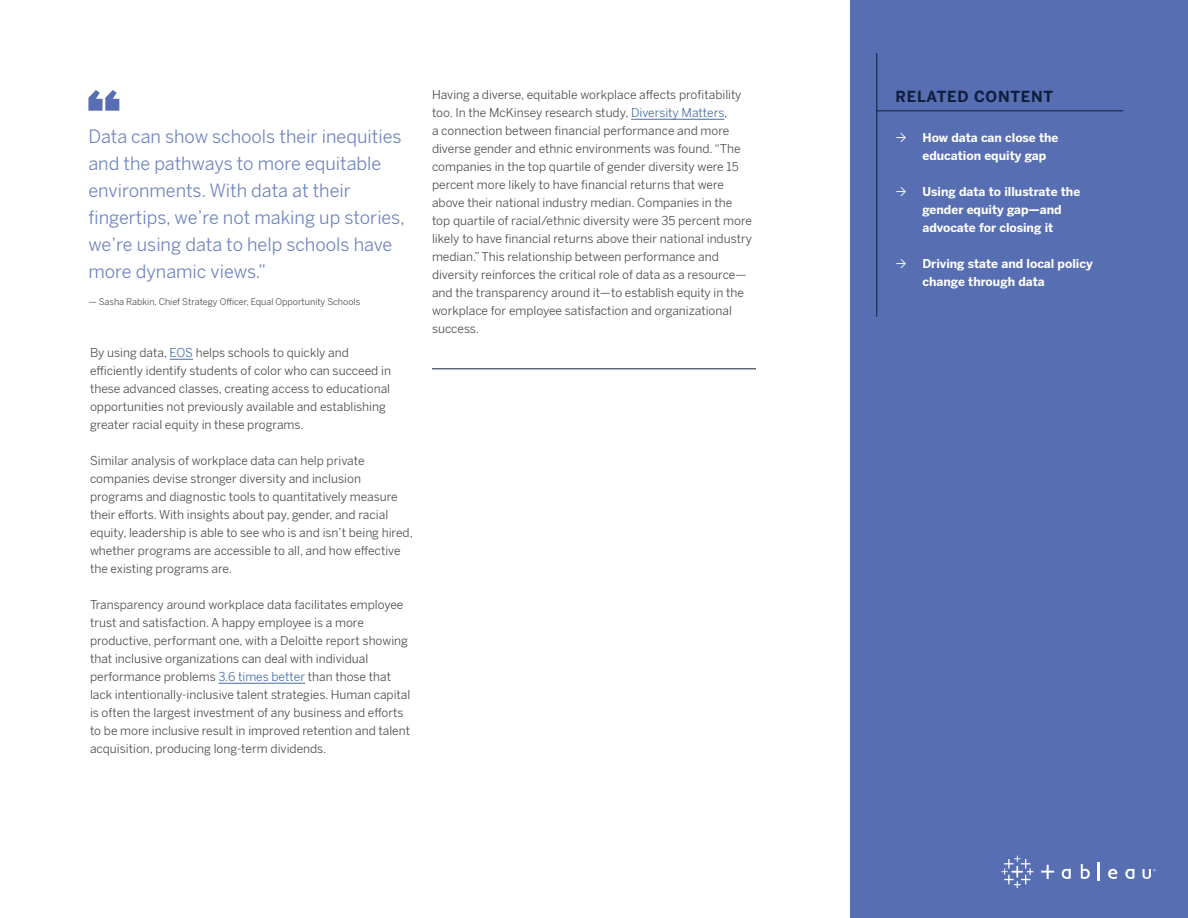
<style>
.page{position:relative;width:1188px;height:918px;background:#fff}
.page>*{position:absolute;margin:0;border:0;box-sizing:border-box;transform-origin:0 0}
.t1{font:18px/27px "Benton Sans";color:#7084bd}
.t2{font:700 15px "Benton Sans";letter-spacing:.05em;color:#0f1e3c}
.t3{font:12px/18px "Benton Sans";color:#4d4d4f}
.t4{font:700 12px/18px "Benton Sans";color:#fff}
.t5{font:9px "Benton Sans";color:#4d4d4f}
.s1{color:#456da9}
</style>
<div class="page">
<svg style="left:170px;top:359px;width:23px;height:1px"></svg>
<hr style="left:219px;top:683px;width:86px;height:1px;background:#456da9">
<hr style="left:631px;top:119px;width:93px;height:1px;background:#456da9">
<hr style="left:432px;top:369px;width:324px;height:1px;background:#0f1e3c">
<div style="left:850px;top:0;width:338px;height:918px;background:#576eb2"></div>
<hr style="left:877px;top:111px;width:246px;height:1px;background:#0f1e3c">
<hr style="left:877px;top:53px;width:1px;height:264px;background:#0f1e3c">
<svg style="left:1001px;top:856px;width:32px;height:32px"></svg>
<svg style="left:1081px;top:864px;width:9px;height:15px"></svg>
<svg style="left:1098px;top:862px;width:2px;height:19px"></svg>
<svg style="left:1108px;top:869px;width:10px;height:10px"></svg>
<svg style="left:1062px;top:869px;width:9px;height:10px"></svg>
<svg style="left:1125px;top:869px;width:9px;height:10px"></svg>
<svg style="left:1041px;top:865px;width:13px;height:14px"></svg>
<svg style="left:1143px;top:869px;width:13px;height:10px"></svg>
<svg style="left:88px;top:90px;width:31px;height:21px"></svg>
<h1 class="t1" style="left:88px;top:123px;width:318px">Data can show schools their inequities and the pathways to more equitable environments. With data at their fingertips, we’re not making up stories, we’re using data to help schools have more dynamic views.”</h1>
<p class="t5" style="left:88px;top:297px;width:273px">— Sasha Rabkin, Chief Strategy Officer, Equal Opportunity Schools</p>
<p class="t3" style="left:90px;top:344px;width:302px">By using data, <span class="s1">EOS</span> helps schools to quickly and efficiently identify students of color who can succeed in these advanced classes, creating access to educational opportunities not previously available and establishing greater racial equity in these programs.</p>
<p class="t3" style="left:90px;top:452px;width:324px">Similar analysis of workplace data can help private companies devise stronger diversity and inclusion programs and diagnostic tools to quantitatively measure their efforts. With insights about pay, gender, and racial equity, leadership is able to see who is and isn’t being hired, whether programs are accessible to all, and how effective the existing programs are.</p>
<p class="t3" style="left:90px;top:596px;width:322px">Transparency around workplace data facilitates employee trust and satisfaction. A happy employee is a more productive, performant one, with a Deloitte report showing that inclusive organizations can deal with individual performance problems <span class="s1">3.6 times better</span> than those that lack intentionally-inclusive talent strategies. Human capital is often the largest investment of any business and efforts to be more inclusive result in improved retention and talent acquisition, producing long-term dividends.</p>
<p class="t3" style="left:432px;top:86px;width:322px">Having a diverse, equitable workplace affects profitability too. In the McKinsey research study, <span class="s1">Diversity Matters</span>,<br>a connection between financial performance and more diverse gender and ethnic environments was found. “The companies in the top quartile of gender diversity were 15 percent more likely to have financial returns that were above their national industry median. Companies in the top quartile of racial/ethnic diversity were 35 percent more likely to have financial returns above their national industry median.” This relationship between performance and diversity reinforces the critical role of data as a resource— and the transparency around it—to establish equity in the workplace for employee satisfaction and organizational success.</p>
<p class="t2" style="left:896px;top:87px;width:159px">RELATED CONTENT</p>
<p class="t4" style="left:922px;top:129px;width:138px">How data can close the education equity gap</p>
<p class="t4" style="left:922px;top:183px;width:159px">Using data to illustrate the gender equity gap—and advocate for closing it</p>
<p class="t4" style="left:922px;top:255px;width:172px">Driving state and local policy change through data</p>
</div>
